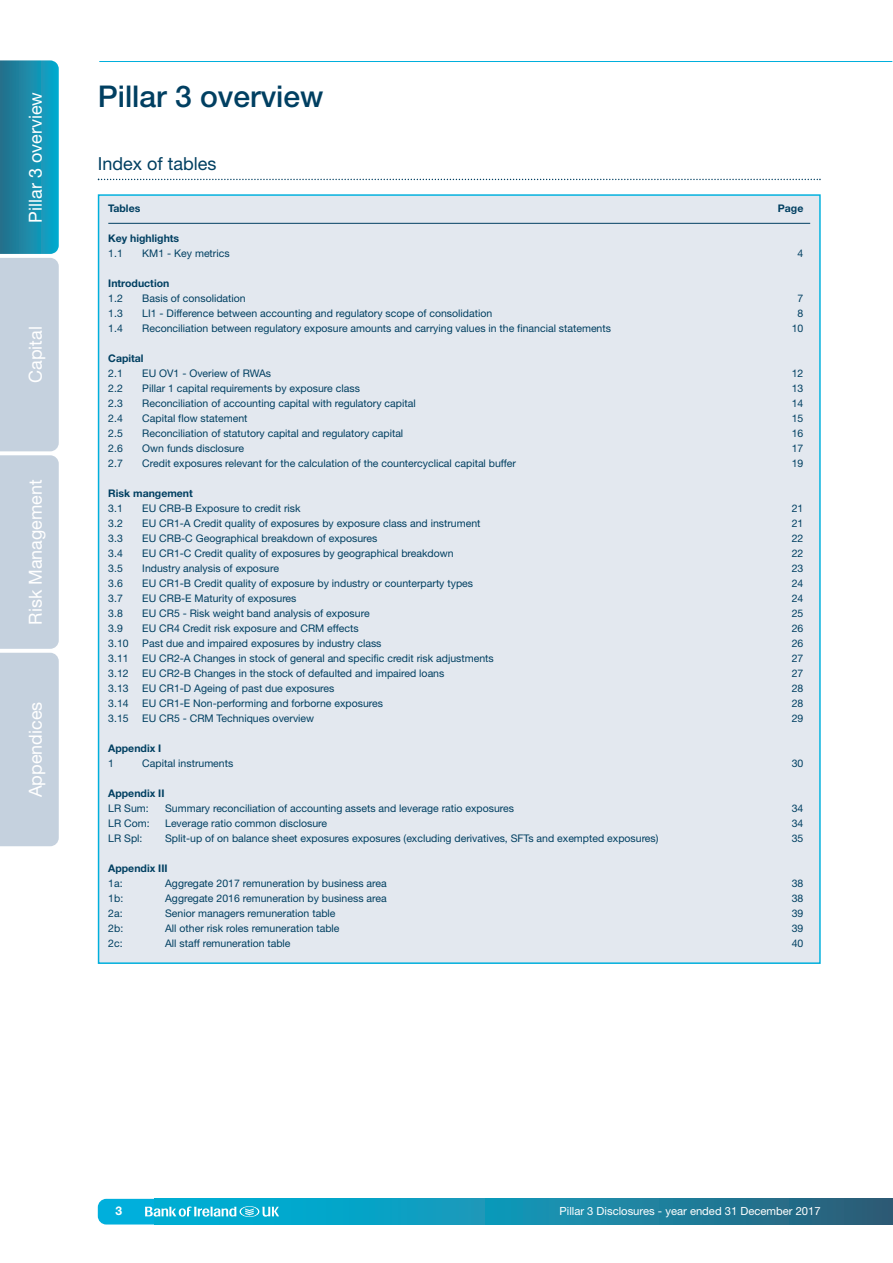
<style>
.page{position:relative;width:893px;height:1263px;background:#fff}
.page>*{position:absolute;margin:0;border:0;box-sizing:border-box;transform-origin:0 0}
.t1{font:500 30px "Helvetica Neue LT";color:#003f61}
.t2{font:18px "Helvetica Neue LT";color:#fff}
.t3{font:18px "Helvetica Neue LT";color:#003f61}
.t4{font:700 12px "Helvetica Neue LT";color:#fff}
.t5{font:11.25px "Helvetica Neue LT";color:#fff}
.t6{font:10.5px "Helvetica Neue LT";color:#003f61}
.t7{font:700 10.5px "Helvetica Neue LT";color:#003f61}
</style>
<div class="page">
<div style="left:98px;top:1199px;width:778px;height:25px;background:#00afdc;border-radius:9px"></div>
<div style="left:154px;top:1199px;width:739px;height:25px;background:linear-gradient(to right,#00b9e0,#2e637c)"></div>
<hr style="left:99px;top:61px;width:793px;height:1px;background:#00afdc">
<svg style="left:145px;top:1206px;width:134px;height:11px"></svg>
<svg style="left:0;top:60px;width:59px;height:786px;background:#9bc1d2"></svg>
<div style="left:99px;top:196px;width:720px;height:766px;background:#e3e8ef"></div>
<hr style="left:108px;top:223px;width:702px;height:1px;background:#003f61">
<svg style="left:98px;top:179px;width:723px;height:1px"></svg>
<h2 class="t2" style="left:29px;top:222px;width:132px;rotate:-90deg">Pillar 3 overview</h2>
<h2 class="t2" style="left:29px;top:383px;width:58px;rotate:-90deg">Capital</h2>
<h2 class="t2" style="left:29px;top:625px;width:147px;rotate:-90deg">Risk Management</h2>
<h2 class="t2" style="left:29px;top:797px;width:97px;rotate:-90deg">Appendices</h2>
<h1 class="t1" style="left:98px;top:85px;width:227px">Pillar 3 overview</h1>
<h2 class="t3" style="left:98px;top:157px;width:120px">Index of tables</h2>
<p class="t7" style="left:108px;top:205px;width:34px">Tables</p>
<p class="t7" style="left:778px;top:205px;width:27px">Page</p>
<p class="t7" style="left:108px;top:235px;width:72px">Key highlights</p>
<p class="t6" style="left:108px;top:250px;width:16px">1.1</p>
<p class="t6" style="left:142px;top:250px;width:89px">KM1 - Key metrics</p>
<p class="t6" style="left:797px;top:250px;width:7px">4</p>
<p class="t7" style="left:108px;top:280px;width:63px">Introduction</p>
<p class="t6" style="left:108px;top:295px;width:16px">1.2</p>
<p class="t6" style="left:142px;top:295px;width:105px">Basis of consolidation</p>
<p class="t6" style="left:797px;top:295px;width:7px">7</p>
<p class="t6" style="left:108px;top:310px;width:16px">1.3</p>
<p class="t6" style="left:142px;top:310px;width:351px">LI1 - Difference between accounting and regulatory scope of consolidation</p>
<p class="t6" style="left:797px;top:310px;width:7px">8</p>
<p class="t6" style="left:108px;top:325px;width:16px">1.4</p>
<p class="t6" style="left:142px;top:325px;width:470px">Reconciliation between regulatory exposure amounts and carrying values in the financial statements</p>
<p class="t6" style="left:792px;top:325px;width:13px">10</p>
<p class="t7" style="left:108px;top:355px;width:37px">Capital</p>
<p class="t6" style="left:108px;top:370px;width:16px">2.1</p>
<p class="t6" style="left:142px;top:370px;width:130px">EU OV1 - Overiew of RWAs</p>
<p class="t6" style="left:792px;top:370px;width:13px">12</p>
<p class="t6" style="left:108px;top:385px;width:16px">2.2</p>
<p class="t6" style="left:142px;top:385px;width:219px">Pillar 1 capital requirements by exposure class</p>
<p class="t6" style="left:792px;top:385px;width:13px">13</p>
<p class="t6" style="left:108px;top:400px;width:16px">2.3</p>
<p class="t6" style="left:142px;top:400px;width:275px">Reconciliation of accounting capital with regulatory capital</p>
<p class="t6" style="left:792px;top:400px;width:13px">14</p>
<p class="t6" style="left:108px;top:415px;width:16px">2.4</p>
<p class="t6" style="left:142px;top:415px;width:107px">Capital flow statement</p>
<p class="t6" style="left:792px;top:415px;width:13px">15</p>
<p class="t6" style="left:108px;top:430px;width:16px">2.5</p>
<p class="t6" style="left:142px;top:430px;width:262px">Reconciliation of statutory capital and regulatory capital</p>
<p class="t6" style="left:792px;top:430px;width:13px">16</p>
<p class="t6" style="left:108px;top:445px;width:16px">2.6</p>
<p class="t6" style="left:142px;top:445px;width:103px">Own funds disclosure</p>
<p class="t6" style="left:792px;top:445px;width:13px">17</p>
<p class="t6" style="left:108px;top:460px;width:16px">2.7</p>
<p class="t6" style="left:142px;top:460px;width:375px">Credit exposures relevant for the calculation of the countercyclical capital buffer</p>
<p class="t6" style="left:792px;top:460px;width:13px">19</p>
<p class="t7" style="left:108px;top:490px;width:86px">Risk mangement</p>
<p class="t6" style="left:108px;top:505px;width:16px">3.1</p>
<p class="t6" style="left:142px;top:505px;width:160px">EU CRB-B Exposure to credit risk</p>
<p class="t6" style="left:792px;top:505px;width:13px">21</p>
<p class="t6" style="left:108px;top:520px;width:16px">3.2</p>
<p class="t6" style="left:142px;top:520px;width:340px">EU CR1-A Credit quality of exposures by exposure class and instrument</p>
<p class="t6" style="left:792px;top:520px;width:13px">21</p>
<p class="t6" style="left:108px;top:535px;width:16px">3.3</p>
<p class="t6" style="left:142px;top:535px;width:237px">EU CRB-C Geographical breakdown of exposures</p>
<p class="t6" style="left:792px;top:535px;width:13px">22</p>
<p class="t6" style="left:108px;top:550px;width:16px">3.4</p>
<p class="t6" style="left:142px;top:550px;width:313px">EU CR1-C Credit quality of exposures by geographical breakdown</p>
<p class="t6" style="left:792px;top:550px;width:13px">22</p>
<p class="t6" style="left:108px;top:565px;width:16px">3.5</p>
<p class="t6" style="left:142px;top:565px;width:138px">Industry analysis of exposure</p>
<p class="t6" style="left:792px;top:565px;width:13px">23</p>
<p class="t6" style="left:108px;top:580px;width:16px">3.6</p>
<p class="t6" style="left:142px;top:580px;width:332px">EU CR1-B Credit quality of exposure by industry or counterparty types</p>
<p class="t6" style="left:792px;top:580px;width:13px">24</p>
<p class="t6" style="left:108px;top:595px;width:16px">3.7</p>
<p class="t6" style="left:142px;top:595px;width:156px">EU CRB-E Maturity of exposures</p>
<p class="t6" style="left:792px;top:595px;width:13px">24</p>
<p class="t6" style="left:108px;top:610px;width:16px">3.8</p>
<p class="t6" style="left:142px;top:610px;width:229px">EU CR5 - Risk weight band analysis of exposure</p>
<p class="t6" style="left:792px;top:610px;width:13px">25</p>
<p class="t6" style="left:108px;top:625px;width:16px">3.9</p>
<p class="t6" style="left:142px;top:625px;width:218px">EU CR4 Credit risk exposure and CRM effects</p>
<p class="t6" style="left:792px;top:625px;width:13px">26</p>
<p class="t6" style="left:108px;top:640px;width:22px">3.10</p>
<p class="t6" style="left:142px;top:640px;width:241px">Past due and impaired exposures by industry class</p>
<p class="t6" style="left:792px;top:640px;width:13px">26</p>
<p class="t6" style="left:108px;top:655px;width:22px">3.11</p>
<p class="t6" style="left:142px;top:655px;width:353px">EU CR2-A Changes in stock of general and specific credit risk adjustments</p>
<p class="t6" style="left:792px;top:655px;width:13px">27</p>
<p class="t6" style="left:108px;top:670px;width:22px">3.12</p>
<p class="t6" style="left:142px;top:670px;width:304px">EU CR2-B Changes in the stock of defaulted and impaired loans</p>
<p class="t6" style="left:792px;top:670px;width:13px">27</p>
<p class="t6" style="left:108px;top:685px;width:22px">3.13</p>
<p class="t6" style="left:142px;top:685px;width:194px">EU CR1-D Ageing of past due exposures</p>
<p class="t6" style="left:792px;top:685px;width:13px">28</p>
<p class="t6" style="left:108px;top:700px;width:22px">3.14</p>
<p class="t6" style="left:142px;top:700px;width:242px">EU CR1-E Non-performing and forborne exposures</p>
<p class="t6" style="left:792px;top:700px;width:13px">28</p>
<p class="t6" style="left:108px;top:715px;width:22px">3.15</p>
<p class="t6" style="left:142px;top:715px;width:173px">EU CR5 - CRM Techniques overview</p>
<p class="t6" style="left:792px;top:715px;width:13px">29</p>
<p class="t7" style="left:108px;top:745px;width:55px">Appendix I</p>
<p class="t6" style="left:108px;top:760px;width:7px">1</p>
<p class="t6" style="left:142px;top:760px;width:93px">Capital instruments</p>
<p class="t6" style="left:792px;top:760px;width:13px">30</p>
<p class="t7" style="left:108px;top:790px;width:58px">Appendix II</p>
<p class="t6" style="left:108px;top:805px;width:42px">LR Sum:</p>
<p class="t6" style="left:165px;top:805px;width:350px">Summary reconciliation of accounting assets and leverage ratio exposures</p>
<p class="t6" style="left:792px;top:805px;width:13px">34</p>
<p class="t6" style="left:108px;top:820px;width:43px">LR Com:</p>
<p class="t6" style="left:165px;top:820px;width:164px">Leverage ratio common disclosure</p>
<p class="t6" style="left:792px;top:820px;width:13px">34</p>
<p class="t6" style="left:108px;top:835px;width:36px">LR Spl:</p>
<p class="t6" style="left:165px;top:835px;width:495px">Split-up of on balance sheet exposures exposures (excluding derivatives, SFTs and exempted exposures)</p>
<p class="t6" style="left:792px;top:835px;width:13px">35</p>
<p class="t7" style="left:108px;top:865px;width:61px">Appendix III</p>
<p class="t6" style="left:108px;top:880px;width:16px">1a:</p>
<p class="t6" style="left:165px;top:880px;width:223px">Aggregate 2017 remuneration by business area</p>
<p class="t6" style="left:792px;top:880px;width:13px">38</p>
<p class="t6" style="left:108px;top:895px;width:16px">1b:</p>
<p class="t6" style="left:165px;top:895px;width:223px">Aggregate 2016 remuneration by business area</p>
<p class="t6" style="left:792px;top:895px;width:13px">38</p>
<p class="t6" style="left:108px;top:910px;width:16px">2a:</p>
<p class="t6" style="left:165px;top:910px;width:172px">Senior managers remuneration table</p>
<p class="t6" style="left:792px;top:910px;width:13px">39</p>
<p class="t6" style="left:108px;top:925px;width:16px">2b:</p>
<p class="t6" style="left:165px;top:925px;width:176px">All other risk roles remuneration table</p>
<p class="t6" style="left:792px;top:925px;width:13px">39</p>
<p class="t6" style="left:108px;top:940px;width:16px">2c:</p>
<p class="t6" style="left:165px;top:940px;width:127px">All staff remuneration table</p>
<p class="t6" style="left:792px;top:940px;width:13px">40</p>
<p class="t4" style="left:116px;top:1206px;width:8px">3</p>
<p class="t5" style="left:560px;top:1206px;width:263px">Pillar 3 Disclosures - year ended 31 December 2017</p>
</div>
